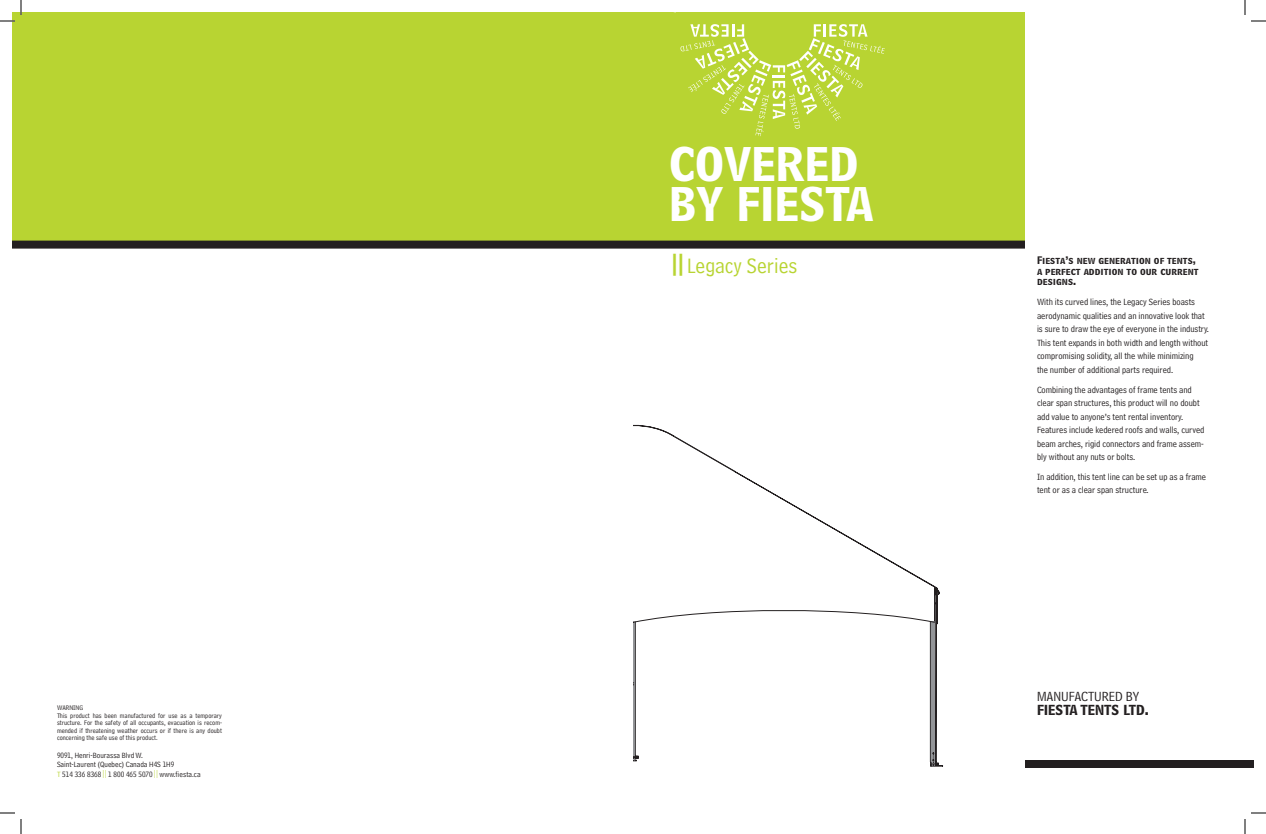
<style>
.page{position:relative;width:1266px;height:834px;background:#fff}
.page>*{position:absolute;margin:0;border:0;box-sizing:border-box;transform-origin:0 0}
.t1{font:40.1px/40.1px "Bell Centennial Std Bd Listing";color:#fff}
.t2{font:22px "Bell Centennial Std Address";color:#b8d432}
.t3{font:14px "Bell Centennial Std Address";color:#231f20}
.t4{font:12px "Bell Centennial Std Bd Listing";color:#231f20}
.t5{font:9.5px/13.5px "Bell Centennial Std Address";letter-spacing:-.005em;color:#231f20}
.t6{font:9px/10.8px "Bell Centennial Std Bd Listing";color:#231f20}
.t7{font:8px/8.6px "Bell Centennial Std Address";color:#231f20}
.t8{font:7px/7.5px "Bell Centennial Std Address";color:#231f20}
.s1{color:#b8d432}
.s2{font-family:"Bell Centennial Std Bd Listing"}
</style>
<div class="page">
<div style="left:12px;top:12px;width:1232px;height:231px;background:#b8d432"></div>
<div style="left:12px;top:241px;width:1233px;height:8px;background:#231f20"></div>
<div style="left:1025px;top:12px;width:229px;height:743px;background:#fff"></div>
<div style="left:1025px;top:760px;width:229px;height:8px;background:#231f20"></div>
<svg style="left:633px;top:425px;width:307px;height:341px"></svg>
<svg style="left:680px;top:24px;width:205px;height:112px"></svg>
<svg style="left:0;top:0;width:22px;height:22px"></svg>
<svg style="left:0;top:812px;width:22px;height:22px"></svg>
<svg style="left:1244px;top:0;width:22px;height:22px"></svg>
<svg style="left:1244px;top:812px;width:22px;height:22px"></svg>
<p class="t8" style="left:57px;top:704px;width:166px">WARNING<br>This product has been manufactured for use as a temporary structure. For the safety of all occupants, evacuation is recom&shy;mended if threatening weather occurs or if there is any doubt concerning the safe use of this product.</p>
<p class="t7" style="left:57px;top:752px;width:119px">9091, Henri-Bourassa Blvd W.<br>Saint-Laurent (Quebec) Canada H4S 1H9</p>
<p class="t7" style="left:57px;top:770px;width:145px"><span class="s1">T</span> 514 336 8368<span class="s1">||</span>1 800 465 5070<span class="s1">||</span>www.fiesta.ca</p>
<h1 class="t1" style="left:669px;top:145px;width:206px">COVERED<br>BY FIESTA</h1>
<h2 class="t2" style="left:669px;top:253px;width:130px"><span class="s2">||</span>Legacy Series</h2>
<p class="t6" style="left:1037px;top:255px;width:163px">Fiesta’s new generation of tents, a perfect addition to our current designs.</p>
<p class="t5" style="left:1037px;top:295px;width:173px">With its curved lines, the Legacy Series boasts aerodynamic qualities and an innovative look that is sure to draw the eye of everyone in the industry.<br>This tent expands in both width and length without compromising solidity, all the while minimizing<br>the number of additional parts required.</p>
<p class="t5" style="left:1037px;top:383px;width:169px">Combining the advantages of frame tents and clear span structures, this product will no doubt add value to anyone’s tent rental inventory.<br>Features include kedered roofs and walls, curved beam arches, rigid connectors and frame assem&shy;bly without any nuts or bolts.</p>
<p class="t5" style="left:1037px;top:470px;width:171px">In addition, this tent line can be set up as a frame tent or as a clear span structure.</p>
<h3 class="t3" style="left:1037px;top:688px;width:104px">MANUFACTURED BY</h3>
<p class="t4" style="left:1037px;top:702px;width:113px">FIESTA TENTS LTD.</p>
</div>
